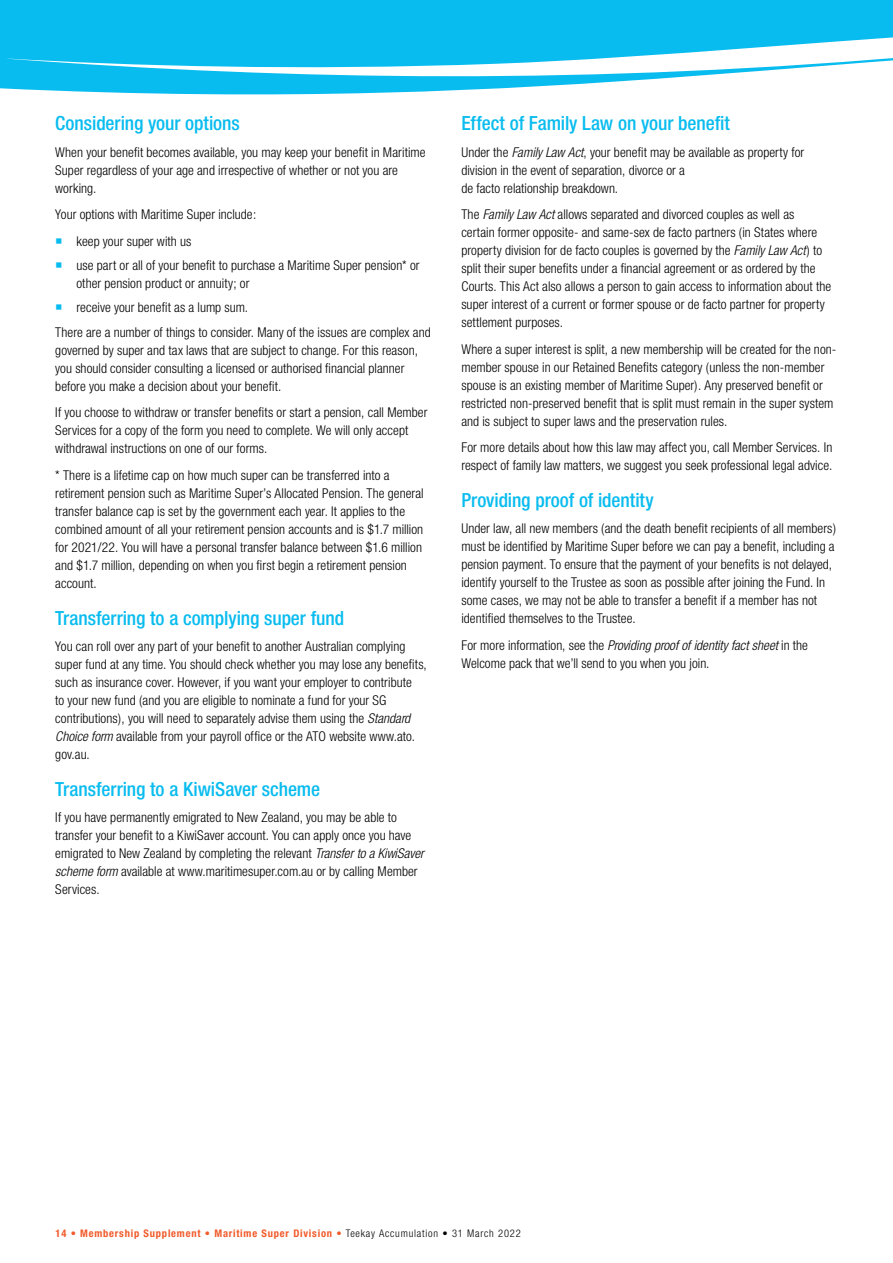
<style>
.page{position:relative;width:893px;height:1263px;background:#fff}
.page>*{position:absolute;margin:0;border:0;box-sizing:border-box;transform-origin:0 0}
.t1{font:500 condensed 19.5px "Helvetica Neue";letter-spacing:-.005em;color:#09bcef}
.t2{font:300 condensed 13.5px/18px "Helvetica Neue";letter-spacing:.005em;color:#000}
.t3{font:700 condensed 10.5px "Helvetica Neue";letter-spacing:.075em;color:#f15a2a}
.s1{font-style:italic}
.s2{font-weight:300}
.s3{font-weight:300;color:#000}
</style>
<div class="page">
<svg style="left:0;top:0;width:893px;height:95px;fill:#09bcef"></svg>
<h1 class="t1" style="left:55px;top:112px;width:186px">Considering your options</h1>
<p class="t2" style="left:55px;top:143px;width:372px">When your benefit becomes available, you may keep your benefit in Maritime<br>Super regardless of your age and irrespective of whether or not you are working.</p>
<p class="t2" style="left:77px;top:201px;width:181px;line-height:26.5px;text-indent:-21px">Your options with Maritime Super include: keep your super with us</p>
<p class="t2" style="left:77px;top:256px;width:345px">use part or all of your benefit to purchase a Maritime Super pension* or other pension product or annuity; or</p>
<p class="t2" style="left:55px;top:295px;width:377px;line-height:24.5px;text-indent:21px">receive your benefit as a lump sum.<br>There are a number of things to consider. Many of the issues are complex and</p>
<p class="t2" style="left:55px;top:341px;width:364px">governed by super and tax laws that are subject to change. For this reason, you should consider consulting a licensed or authorised financial planner before you make a decision about your benefit.</p>
<p class="t2" style="left:55px;top:403px;width:374px">If you choose to withdraw or transfer benefits or start a pension, call Member<br>Services for a copy of the form you need to complete. We will only accept withdrawal instructions on one of our forms.</p>
<p class="t2" style="left:55px;top:466px;width:370px">* There is a lifetime cap on how much super can be transferred into a retirement pension such as Maritime Super’s Allocated Pension. The general transfer balance cap is set by the government each year. It applies to the combined amount of all your retirement pension accounts and is $1.7 million for 2021/22. You will have a personal transfer balance between $1.6 million and $1.7 million, depending on when you first begin a retirement pension account.</p>
<h1 class="t1" style="left:55px;top:606px;width:290px">Transferring to a complying super fund</h1>
<p class="t2" style="left:55px;top:637px;width:373px">You can roll over any part of your benefit to another Australian complying super fund at any time. You should check whether you may lose any benefits, such as insurance cover. However, if you want your employer to contribute<br>to your new fund (and you are eligible to nominate a fund for your SG contributions), you will need to separately advise them using the <span class="s1">Standard Choice form</span> available from your payroll office or the ATO website www.ato. gov.au.</p>
<h1 class="t1" style="left:55px;top:777px;width:266px">Transferring to a KiwiSaver scheme</h1>
<p class="t2" style="left:55px;top:808px;width:370px">If you have permanently emigrated to New Zealand, you may be able to transfer your benefit to a KiwiSaver account. You can apply once you have emigrated to New Zealand by completing the relevant <span class="s1">Transfer to a KiwiSaver scheme form</span> available at www.maritimesuper.com.au or by calling Member Services.</p>
<h1 class="t1" style="left:461px;top:112px;width:270px">Effect of Family Law on your benefit</h1>
<p class="t2" style="left:461px;top:143px;width:344px">Under the <span class="s1">Family Law Act</span>, your benefit may be available as property for division in the event of separation, divorce or a<br>de facto relationship breakdown.</p>
<p class="t2" style="left:461px;top:205px;width:371px">The <span class="s1">Family Law Act</span> allows separated and divorced couples as well as certain former opposite- and same-sex de facto partners (in States where property division for de facto couples is governed by the <span class="s1">Family Law Act</span>) to split their super benefits under a financial agreement or as ordered by the Courts. This Act also allows a person to gain access to information about the super interest of a current or former spouse or de facto partner for property settlement purposes.</p>
<p class="t2" style="left:461px;top:340px;width:377px">Where a super interest is split, a new membership will be created for the non&shy;member spouse in our Retained Benefits category (unless the non-member spouse is an existing member of Maritime Super). Any preserved benefit or restricted non-preserved benefit that is split must remain in the super system and is subject to super laws and the preservation rules.</p>
<p class="t2" style="left:461px;top:438px;width:372px">For more details about how this law may affect you, call Member Services. In respect of family law matters, we suggest you seek professional legal advice.</p>
<h1 class="t1" style="left:461px;top:488px;width:194px">Providing proof of identity</h1>
<p class="t2" style="left:461px;top:519px;width:376px">Under law, all new members (and the death benefit recipients of all members) must be identified by Maritime Super before we can pay a benefit, including a pension payment. To ensure that the payment of your benefits is not delayed, identify yourself to the Trustee as soon as possible after joining the Fund. In some cases, we may not be able to transfer a benefit if a member has not identified themselves to the Trustee.</p>
<p class="t2" style="left:461px;top:636px;width:348px">For more information, see the <span class="s1">Providing proof of identity fact sheet</span> in the<br>Welcome pack that we’ll send to you when you join.</p>
<p class="t3" style="left:56px;top:1227px;width:467px">14 • Membership Supplement • Maritime Super Division <span class="s2">•</span> <span class="s3">Teekay Accumulation • 31 March 2022</span></p>
</div>
